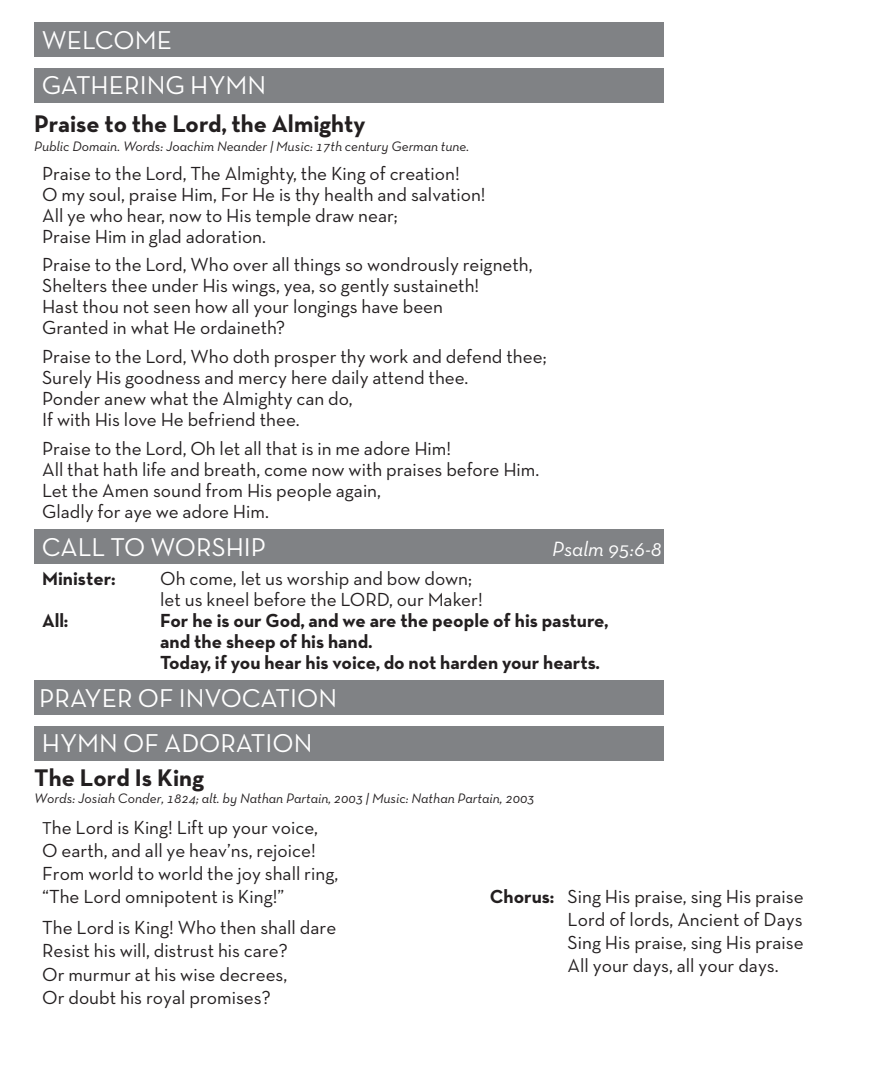
<style>
.page{position:relative;width:882px;height:1071px;background:#fff}
.page>*{position:absolute;margin:0;border:0;box-sizing:border-box;transform-origin:0 0}
.t1{font:26.25px "Neutra Text TF";color:#fff}
.MAIN_BOX_STYLE_1{font:700 24.5px "Neutra Text TF";color:#231f20}
.t2{font:italic 21px "Neutra Text TF";color:#fff}
.MAIN_BOX_STYLE_1-2{font:19.25px "Neutra Text TF";color:#231f20}
.MAIN_BOX_STYLE_1-3{font:700 19.25px "Neutra Text TF";color:#231f20}
.MAIN_BOX_STYLE_1-4{font:italic 14px "Neutra Text TF";color:#231f20}
.s1{font-size:17.5px}
.s2{font-weight:700}
</style>
<div class="page">
<div style="left:34px;top:23px;width:630px;height:34px;background:#808285"></div>
<div style="left:34px;top:68px;width:630px;height:34px;background:#808285"></div>
<div style="left:34px;top:530px;width:630px;height:34px;background:#808285"></div>
<div style="left:34px;top:680px;width:630px;height:35px;background:#808285"></div>
<div style="left:34px;top:726px;width:630px;height:34px;background:#808285"></div>
<p class="t1" style="left:42px;top:24px;width:132px">WELCOME</p>
<p class="t1" style="left:42px;top:70px;width:226px">GATHERING HYMN</p>
<p class="MAIN_BOX_STYLE_1" style="left:34px;top:108px;width:333px">Praise to the Lord, the Almighty</p>
<p class="MAIN_BOX_STYLE_1-4" style="left:34px;top:137px;width:437px">Public Domain. Words: Joachim Neander | Music: 17th century German tune.</p>
<p class="MAIN_BOX_STYLE_1-2" style="left:42px;top:161px;width:419px">Praise to the Lord, The Almighty, the King of creation!</p>
<p class="MAIN_BOX_STYLE_1-2" style="left:42px;top:182px;width:445px">O my soul, praise Him, For He is thy health and salvation!</p>
<p class="MAIN_BOX_STYLE_1-2" style="left:42px;top:203px;width:357px">All ye who hear, now to His temple draw near;</p>
<p class="MAIN_BOX_STYLE_1-2" style="left:42px;top:224px;width:225px">Praise Him in glad adoration.</p>
<p class="MAIN_BOX_STYLE_1-2" style="left:42px;top:253px;width:492px">Praise to the Lord, Who over all things so wondrously reigneth,</p>
<p class="MAIN_BOX_STYLE_1-2" style="left:42px;top:274px;width:439px">Shelters thee under His wings, yea, so gently sustaineth!</p>
<p class="MAIN_BOX_STYLE_1-2" style="left:42px;top:295px;width:402px">Hast thou not seen how all your longings have been</p>
<p class="MAIN_BOX_STYLE_1-2" style="left:42px;top:316px;width:245px">Granted in what He ordaineth?</p>
<p class="MAIN_BOX_STYLE_1-2" style="left:42px;top:345px;width:506px">Praise to the Lord, Who doth prosper thy work and defend thee;</p>
<p class="MAIN_BOX_STYLE_1-2" style="left:42px;top:366px;width:428px">Surely His goodness and mercy here daily attend thee.</p>
<p class="MAIN_BOX_STYLE_1-2" style="left:42px;top:387px;width:312px">Ponder anew what the Almighty can do,</p>
<p class="MAIN_BOX_STYLE_1-2" style="left:42px;top:408px;width:259px">If with His love He befriend thee.</p>
<p class="MAIN_BOX_STYLE_1-2" style="left:42px;top:437px;width:411px">Praise to the Lord, Oh let all that is in me adore Him!</p>
<p class="MAIN_BOX_STYLE_1-2" style="left:42px;top:458px;width:499px">All that hath life and breath, come now with praises before Him.</p>
<p class="MAIN_BOX_STYLE_1-2" style="left:42px;top:479px;width:340px">Let the Amen sound from His people again,</p>
<p class="MAIN_BOX_STYLE_1-2" style="left:42px;top:500px;width:228px">Gladly for aye we adore Him.</p>
<p class="t1" style="left:42px;top:531px;width:226px">CALL TO WORSHIP</p>
<p class="t2" style="left:552px;top:536px;width:111px">Psalm 95:6-8</p>
<p class="MAIN_BOX_STYLE_1-3" style="left:42px;top:566px;width:75px">Minister:</p>
<p class="MAIN_BOX_STYLE_1-2" style="left:160px;top:566px;width:313px">Oh come, let us worship and bow down;</p>
<p class="MAIN_BOX_STYLE_1-2" style="left:160px;top:587px;width:324px">let us kneel before the LORD, our Maker!</p>
<p class="MAIN_BOX_STYLE_1-3" style="left:42px;top:608px;width:27px">All:</p>
<p class="MAIN_BOX_STYLE_1-3" style="left:160px;top:608px;width:450px">For he is our God, and we are the people of his pasture,</p>
<p class="MAIN_BOX_STYLE_1-3" style="left:160px;top:629px;width:214px">and the sheep of his hand.</p>
<p class="MAIN_BOX_STYLE_1-3" style="left:160px;top:650px;width:441px">Today, if you hear his voice, do not harden your hearts.</p>
<p class="t1" style="left:39px;top:682px;width:299px">PRAYER OF INVOCATION</p>
<p class="t1" style="left:42px;top:728px;width:272px">HYMN OF ADORATION</p>
<p class="MAIN_BOX_STYLE_1" style="left:34px;top:763px;width:172px">The Lord Is King</p>
<p class="MAIN_BOX_STYLE_1-4" style="left:34px;top:790px;width:502px">Words: Josiah Conder, 1824; alt. by Nathan Partain, 2003 | Music: Nathan Partain, 2003</p>
<p class="MAIN_BOX_STYLE_1-2" style="left:42px;top:816px;width:277px"><span class="s1">T</span>he Lord is King! Lift up your voice,</p>
<p class="MAIN_BOX_STYLE_1-2" style="left:42px;top:839px;width:275px">O earth, and all ye heav’ns, rejoice!</p>
<p class="MAIN_BOX_STYLE_1-2" style="left:42px;top:862px;width:298px">From world to world the joy shall ring,</p>
<p class="MAIN_BOX_STYLE_1-2" style="left:42px;top:885px;width:244px">“The Lord omnipotent is King!”</p>
<p class="MAIN_BOX_STYLE_1-2" style="left:42px;top:916px;width:296px">The Lord is King! Who then shall dare</p>
<p class="MAIN_BOX_STYLE_1-2" style="left:42px;top:939px;width:247px">Resist his will, distrust his care?</p>
<p class="MAIN_BOX_STYLE_1-2" style="left:42px;top:962px;width:247px">Or murmur at his wise decrees,</p>
<p class="MAIN_BOX_STYLE_1-2" style="left:42px;top:985px;width:230px">Or doubt his royal promises?</p>
<p class="MAIN_BOX_STYLE_1-2" style="left:490px;top:885px;width:315px"><span class="s2">Chorus:</span> Sing His praise, sing His praise</p>
<p class="MAIN_BOX_STYLE_1-2" style="left:568px;top:908px;width:236px">Lord of lords, Ancient of Days</p>
<p class="MAIN_BOX_STYLE_1-2" style="left:568px;top:931px;width:238px">Sing His praise, sing His praise</p>
<p class="MAIN_BOX_STYLE_1-2" style="left:568px;top:954px;width:213px">All your days, all your days.</p>
</div>
